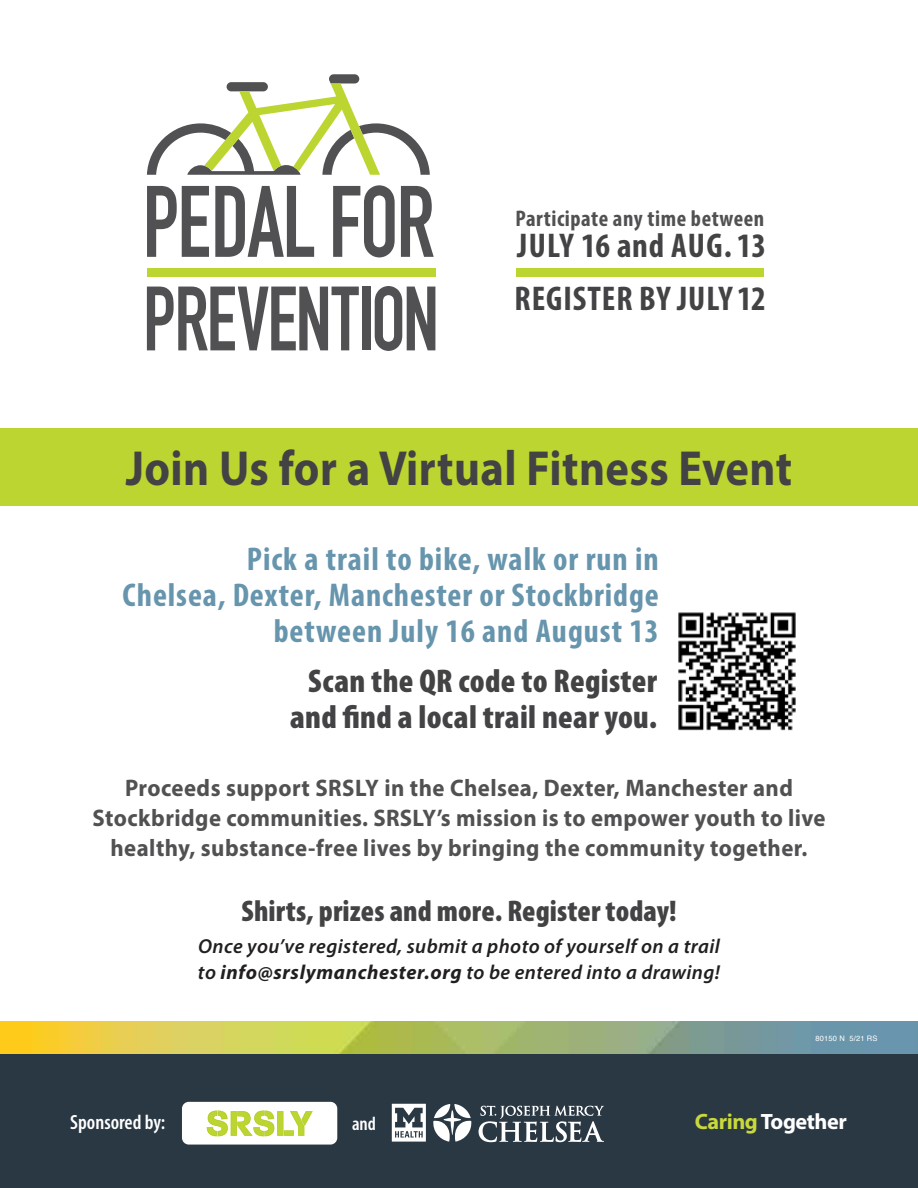
<style>
.page{position:relative;width:918px;height:1188px;background:#fff}
.page>*{position:absolute;margin:0;border:0;box-sizing:border-box;transform-origin:0 0}
.t1{font:700 49.5px "Myriad Pro";letter-spacing:.01em;color:#434244;scale:.9 1}
.t2{font:700 condensed 34.5px/52.9px "Myriad Pro";letter-spacing:.025em;color:#434244}
.t3{font:700 condensed 33px/36px "Myriad Pro";letter-spacing:.03em;color:#6695ad;text-align:right}
.t4{font:900 condensed 33px/35.7px "Myriad Pro";letter-spacing:.01em;color:#434244;text-align:center}
.t5{font:900 condensed 30px "Myriad Pro";letter-spacing:.005em;color:#434244}
.t6{font:700 24px/30px "Myriad Pro";letter-spacing:.02em;color:#515153;text-align:center;scale:.95 1}
.t7{font:700 condensed 22.65px "Myriad Pro";letter-spacing:.025em;color:#515153}
.t8{font:700 22.2px "Myriad Pro";letter-spacing:-.02em;color:#fff}
.t9{font:600 condensed 20.7px "Myriad Pro";color:#fff}
.t10{font:italic 600 20.25px/25.5px "Myriad Pro";letter-spacing:.02em;color:#221f20}
.t11{font:600 condensed 19.2px "Myriad Pro";color:#fff}
.t12{font:7.5px "Helvetica";letter-spacing:.02em;color:#fff}
.s1{font-weight:700}
.s2{color:#c9d83b}
</style>
<div class="page">
<img style="left:0;top:1021px;width:918px;height:34px">
<div style="left:0;top:1055px;width:918px;height:133px;background:#2a3844"></div>
<div style="left:0;top:428px;width:918px;height:77px;background:#bcd530"></div>
<svg style="left:479px;top:1106px;width:125px;height:36px"></svg>
<svg style="left:433px;top:1104px;width:39px;height:38px"></svg>
<svg style="left:392px;top:1104px;width:34px;height:38px"></svg>
<div style="left:182px;top:1102px;width:155px;height:43px;background:#fff;border-radius:7px"></div>
<svg style="left:207px;top:1111px;width:105px;height:25px"></svg>
<svg style="left:147px;top:186px;width:62px;height:71px"></svg>
<svg style="left:215px;top:186px;width:99px;height:71px"></svg>
<svg style="left:333px;top:185px;width:62px;height:72px"></svg>
<svg style="left:401px;top:186px;width:33px;height:71px"></svg>
<svg style="left:147px;top:287px;width:212px;height:63px"></svg>
<div style="left:362px;top:287px;width:8px;height:63px;background:#515153"></div>
<svg style="left:375px;top:286px;width:60px;height:65px"></svg>
<div style="left:147px;top:268px;width:289px;height:9px;background:#bcd530"></div>
<svg style="left:147px;top:74px;width:283px;height:101px"></svg>
<img style="left:678px;top:612px;width:118px;height:119px">
<div style="left:517px;top:268px;width:247px;height:8px;background:#bcd530"></div>
<p class="t7" style="left:515px;top:210px;width:250px">Participate any time between</p>
<h2 class="t2" style="left:515px;top:222px;width:253px">JULY 16 and AUG. 13<br>REGISTER BY JULY 12</h2>
<h1 class="t1" style="left:126px;top:449px;width:742px">Join Us for a Virtual Fitness Event</h1>
<h3 class="t3" style="left:123px;top:544px;width:538px">Pick a trail to bike, walk or run in<br>Chelsea, Dexter, Manchester or Stockbridge between July 16 and August 13</h3>
<h3 class="t4" style="left:290px;top:666px;width:369px">Scan the QR code to Register and find a local trail near you.</h3>
<p class="t6" style="left:92px;top:775px;width:773px">Proceeds support SRSLY in the Chelsea, Dexter, Manchester and<br>Stockbridge communities. SRSLY’s mission is to empower youth to live healthy, substance-free lives by bringing the community together.</p>
<p class="t5" style="left:241px;top:900px;width:437px">Shirts, prizes and more. Register today!</p>
<p class="t10" style="left:198px;top:936px;width:524px">Once you’ve registered, submit a photo of yourself on a trail to <span class="s1">info@srslymanchester.org</span> to be entered into a drawing!</p>
<p class="t12" style="left:816px;top:1034px;width:63px">80150 N 5/21 RS</p>
<p class="t9" style="left:70px;top:1114px;width:96px">Sponsored by:</p>
<p class="t11" style="left:352px;top:1117px;width:26px">and</p>
<p class="t8" style="left:695px;top:1113px;width:153px"><span class="s2">Caring</span> Together</p>
</div>
